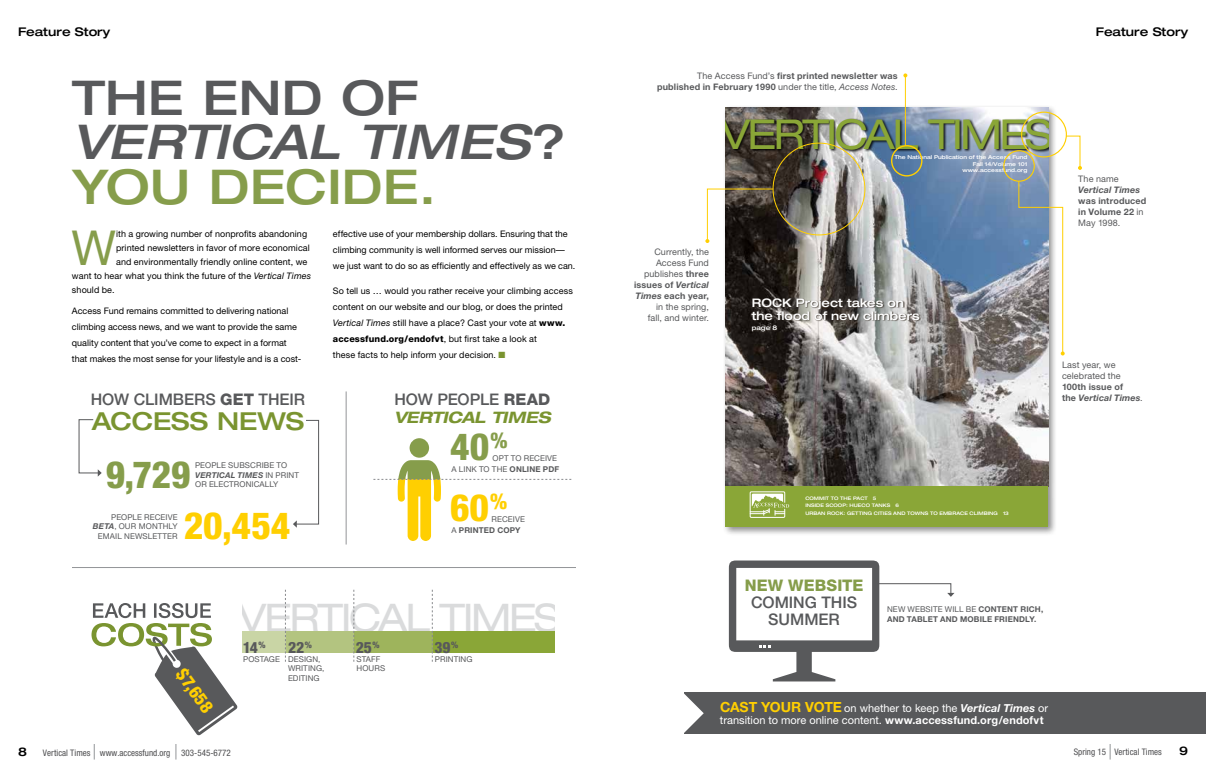
<style>
.page{position:relative;width:1206px;height:783px;background:#fff}
.page>*{position:absolute;margin:0;border:0;box-sizing:border-box;transform-origin:0 0}
.t1{font:48.2px "Helvetica Neue";color:#869d4b}
.t2{font:italic 500 expanded 48px/44.1px "Helvetica Neue";letter-spacing:-.005em;color:#58595b}
.t3{font:expanded 41.2px "Helvetica Neue";letter-spacing:-.075em;color:#8aa637}
.t4{font:expanded 39.5px "Helvetica Neue";letter-spacing:-.065em;color:#dadbdc}
.t5{font:800 condensed 37.6px/60.8px "Helvetica Neue";color:#869d4b}
.t6{font:800 condensed 37.6px "Helvetica Neue";color:#ffcf01}
.t7{font:500 expanded 24.8px "Helvetica Neue";letter-spacing:-.005em;color:#7a9430}
.t8{font:800 condensed 17.7px "Helvetica Neue";color:#ffcf01}
.t9{font:500 16px "Helvetica Neue";color:#58595b}
.t10{font:800 16px "Helvetica Neue";letter-spacing:.005em;color:#869d4b}
.t11{font:italic 700 expanded 15.8px "Helvetica Neue";letter-spacing:-.025em;color:#7a9430}
.t12{font:800 condensed 15.6px "Helvetica Neue";color:#58595b}
.t13{font:500 expanded 12px "Helvetica Neue";color:#000}
.t14{font:500 expanded 11.8px/12.8px "Helvetica Neue";letter-spacing:-.005em;color:#fff}
.t15{font:11px/12px "Helvetica Neue";color:#fff}
.t16{font:9px/16px "Helvetica Neue";letter-spacing:.005em;color:#000}
.t17{font:700 9px/11px "Helvetica Neue";letter-spacing:.02em;color:#58595b}
.t18{font:9px/11px "Helvetica Neue";letter-spacing:.01em;color:#58595b}
.t19{font:condensed 9px "Helvetica Neue";color:#4d4d4f}
.t20{font:italic 700 9px "Helvetica Neue";letter-spacing:.01em;color:#58595b}
.t21{font:8px/9.6px "Helvetica Neue";letter-spacing:.01em;color:#58595b}
.t22{font:700 8px/10.4px "Helvetica Neue";letter-spacing:.02em;color:#58595b}
.t23{font:500 expanded 6.4px "Helvetica Neue";color:#fff}
.t24{font:500 expanded 5.3px/6.4px "Helvetica Neue";color:#fff;text-align:right}
.t25{font:500 expanded 4.8px/7.5px "Helvetica Neue";letter-spacing:.01em;color:#fff}
.s1{font-style:normal}
.s2{font-style:normal;color:#869d4b}
.s3{font-style:italic}
.s4{font-weight:800}
.s5{font-weight:700;font-style:italic}
.s6{color:#7a9430}
.s7{font-weight:700}
.s8{color:#ffcf01}
.s9{font-weight:400}
.s10{font-weight:400;font-style:italic}
.s11{font-weight:700;font-size:14px;color:#ffcf01}
</style>
<div class="page">
<svg style="left:1110px;top:744px;width:1px;height:16px"></svg>
<svg style="left:94px;top:744px;width:1px;height:16px"></svg>
<svg style="left:176px;top:744px;width:1px;height:16px"></svg>
<div style="left:722px;top:105px;width:335px;height:431px;background:#000;opacity:.45"></div>
<img style="left:725px;top:108px;width:323px;height:378px">
<div style="left:725px;top:118px;width:323px;height:35px;background:#000;opacity:.85"></div>
<div style="left:751px;top:298px;width:170px;height:36px;background:#372f27;opacity:.9"></div>
<div style="left:725px;top:486px;width:323px;height:40px;background:#8aa637"></div>
<div style="left:750px;top:491px;width:35px;height:27px;border:1px solid #fff"></div>
<svg style="left:750px;top:494px;width:39px;height:21px"></svg>
<svg style="left:1048px;top:526px;width:4px;height:4px"></svg>
<hr style="left:346px;top:391px;width:1px;height:154px;background:#939598">
<div style="left:410px;top:438px;width:19px;height:20px;background:#869d4b;border-radius:50%"></div>
<svg style="left:373px;top:460px;width:198px;height:81px"></svg>
<svg style="left:293px;top:420px;width:26px;height:108px"></svg>
<svg style="left:79px;top:419px;width:23px;height:58px"></svg>
<hr style="left:72px;top:567px;width:504px;height:1px;background:#939598">
<div style="left:1003px;top:150px;width:32px;height:32px;border:1px solid #ffcf01;border-radius:50%"></div>
<div style="left:891px;top:145px;width:32px;height:32px;border:1px solid #ffcf01;border-radius:50%"></div>
<div style="left:1021px;top:112px;width:46px;height:46px;border:1px solid #ffcf01;border-radius:50%"></div>
<svg style="left:705px;top:188px;width:69px;height:55px"></svg>
<svg style="left:729px;top:561px;width:226px;height:120px"></svg>
<div style="left:432px;top:631px;width:123px;height:22px;background:#8aa637"></div>
<div style="left:242px;top:631px;width:44px;height:22px;background:#c9d5a5"></div>
<div style="left:286px;top:631px;width:69px;height:22px;background:#b3c480"></div>
<div style="left:354px;top:631px;width:78px;height:22px;background:#9eb45c"></div>
<svg style="left:285px;top:590px;width:1px;height:72px"></svg>
<svg style="left:354px;top:590px;width:1px;height:72px"></svg>
<svg style="left:432px;top:590px;width:1px;height:72px"></svg>
<svg style="left:92px;top:603px;width:146px;height:133px"></svg>
<hr style="left:905px;top:75px;width:1px;height:70px;background:#ffcf01">
<svg style="left:903px;top:73px;width:4px;height:4px"></svg>
<svg style="left:1018px;top:180px;width:47px;height:176px"></svg>
<svg style="left:1065px;top:135px;width:17px;height:35px"></svg>
<div style="left:684px;top:692px;width:522px;height:42px;background:#58595b"></div>
<svg style="left:684px;top:693px;width:20px;height:40px"></svg>
<h3 class="t13" style="left:18px;top:24px;width:94px">Feature Story</h3>
<h3 class="t13" style="left:1096px;top:24px;width:94px">Feature Story</h3>
<h2 class="t2" style="left:72px;top:75px;width:495px"><span class="s1">THE END OF<br></span>VERTICAL TIMES<span class="s1">?<br></span><span class="s2">YOU DECIDE.</span></h2>
<h1 class="t1" style="left:71px;top:219px;width:46px">W</h1>
<p class="t16" style="left:116px;top:226px;width:193px">ith a growing number of nonprofits abandoning</p>
<p class="t16" style="left:116px;top:240px;width:195px">printed newsletters in favor of more economical</p>
<p class="t16" style="left:116px;top:254px;width:193px">and environmentally friendly online content, we</p>
<p class="t16" style="left:72px;top:268px;width:241px">want to hear what you think the future of the <span class="s3">Vertical Times</span></p>
<p class="t16" style="left:72px;top:282px;width:44px">should be.</p>
<p class="t16" style="left:72px;top:303px;width:231px">Access Fund remains committed to delivering national climbing access news, and we want to provide the same quality content that you’ve come to expect in a format that makes the most sense for your lifestyle and is a cost-</p>
<h3 class="t9" style="left:91px;top:390px;width:216px">HOW CLIMBERS <span class="s4">GET</span> THEIR</h3>
<h3 class="t7" style="left:92px;top:406px;width:214px">ACCESS NEWS</h3>
<h3 class="t5" style="left:106px;top:444px;width:86px">9,729</h3>
<p class="t21" style="left:195px;top:460px;width:105px">PEOPLE SUBSCRIBE TO<br><span class="s5">VERTICAL TIMES</span> IN PRINT<br>OR ELECTRONICALLY</p>
<h3 class="t6" style="left:184px;top:502px;width:108px">20,454</h3>
<p class="t21" style="left:93px;top:512px;width:86px;text-align:right">PEOPLE RECEIVE<br><span class="s5">BETA</span>, OUR MONTHLY<br>EMAIL NEWSLETTER</p>
<p class="t16" style="left:333px;top:226px;width:244px">effective use of your membership dollars. Ensuring that the climbing community is well informed serves our mission— we just want to do so as efficiently and effectively as we can.</p>
<p class="t16" style="left:333px;top:283px;width:241px">So tell us … would you rather receive your climbing access content on our website and our blog, or does the printed <span class="s3">Vertical Times</span> still have a place? Cast your vote at <span class="s4">www. accessfund.org/endofvt</span>, but first take a look at<br>these facts to help inform your decision. <span class="s6">■</span></p>
<h3 class="t9" style="left:394px;top:390px;width:157px">HOW PEOPLE <span class="s4">READ</span></h3>
<h3 class="t11" style="left:394px;top:407px;width:158px">VERTICAL TIMES</h3>
<p class="t21" style="left:452px;top:453px;width:109px;line-height:10.4px;text-align:right">OPT TO RECEIVE<br>A LINK TO THE <span class="s7">ONLINE PDF</span></p>
<h3 class="t5" style="left:450px;top:416px;width:59px">40<sup>%<br></sup><span class="s8">60</span><sup>%</sup></h3>
<p class="t22" style="left:452px;top:514px;width:75px;text-indent:40px"><span class="s9">RECEIVE<br>A</span> PRINTED COPY</p>
<p class="t17" style="left:657px;top:70px;width:242px;text-align:right"><span class="s9">The Access Fund’s</span> first printed newsletter was published in February 1990 <span class="s9">under the title,</span> <span class="s10">Access Notes</span><span class="s9">.</span></p>
<h3 class="t3" style="left:720px;top:109px;width:334px">VERTICAL TIMES</h3>
<p class="t24" style="left:894px;top:154px;width:135px">The National Publication of the Access Fund<br>Fall 14/Volume 101<br>www.accessfund.org</p>
<p class="t18" style="left:634px;top:246px;width:76px;text-align:right">Currently, the<br>Access Fund publishes <span class="s7">three issues of</span> <span class="s5">Vertical<br>Times</span> <span class="s7">each year, </span>in the spring,<br>fall, and winter.</p>
<h3 class="t14" style="left:752px;top:296px;width:169px">ROCK Project takes on the flood of new climbers</h3>
<p class="t23" style="left:752px;top:324px;width:27px">page 8</p>
<p class="t18" style="left:1078px;top:173px;width:42px">The name</p>
<p class="t20" style="left:1078px;top:184px;width:63px">Vertical Times</p>
<p class="t17" style="left:1078px;top:195px;width:70px">was introduced in Volume 22 <span class="s9">in<br>May 1998.</span></p>
<p class="t18" style="left:1062px;top:359px;width:60px">Last year, we celebrated the</p>
<p class="t17" style="left:1062px;top:381px;width:82px">100th issue of<br>the <span class="s3">Vertical Times</span><span class="s9">.</span></p>
<p class="t25" style="left:805px;top:494px;width:205px">COMMIT TO THE PACT 5<br>INSIDE SCOOP: HUECO TANKS 6<br>URBAN ROCK: GETTING CITIES AND TOWNS TO EMBRACE CLIMBING 13</p>
<h3 class="t8" style="left:189px;top:664px;width:51px;rotate:54deg">$7,658</h3>
<h3 class="t10" style="left:745px;top:576px;width:120px">NEW WEBSITE</h3>
<h3 class="t9" style="left:751px;top:593px;width:108px">COMING THIS</h3>
<h3 class="t4" style="left:238px;top:594px;width:324px">VERTICAL TIMES</h3>
<h3 class="t9" style="left:768px;top:610px;width:73px">SUMMER</h3>
<h3 class="t12" style="left:243px;top:638px;width:24px">14<sup>%</sup></h3>
<h3 class="t12" style="left:288px;top:638px;width:25px">22<sup>%</sup></h3>
<h3 class="t12" style="left:356px;top:638px;width:25px">25<sup>%</sup></h3>
<h3 class="t12" style="left:435px;top:638px;width:25px">39<sup>%</sup></h3>
<p class="t21" style="left:288px;top:654px;width:38px;text-indent:-45px">POSTAGE DESIGN,<br>WRITING,<br>EDITING</p>
<p class="t21" style="left:357px;top:654px;width:30px">STAFF<br>HOURS</p>
<p class="t21" style="left:435px;top:654px;width:39px">PRINTING</p>
<p class="t22" style="left:887px;top:604px;width:158px"><span class="s9">NEW WEBSITE WILL BE</span> CONTENT RICH,<br>AND TABLET AND MOBILE FRIENDLY.</p>
<p class="t15" style="left:720px;top:702px;width:330px"><span class="s11">CAST YOUR VOTE</span> on whether to keep the <span class="s5">Vertical Times</span> or transition to more online content. <span class="s7">www.accessfund.org/endofvt</span></p>
<h3 class="t13" style="left:18px;top:745px;width:10px">8</h3>
<p class="t19" style="left:43px;top:748px;width:189px">Vertical Times www.accessfund.org 303-545-6772</p>
<p class="t19" style="left:1074px;top:747px;width:90px">Spring 15 Vertical Times</p>
<h3 class="t13" style="left:1179px;top:744px;width:10px">9</h3>
</div>
